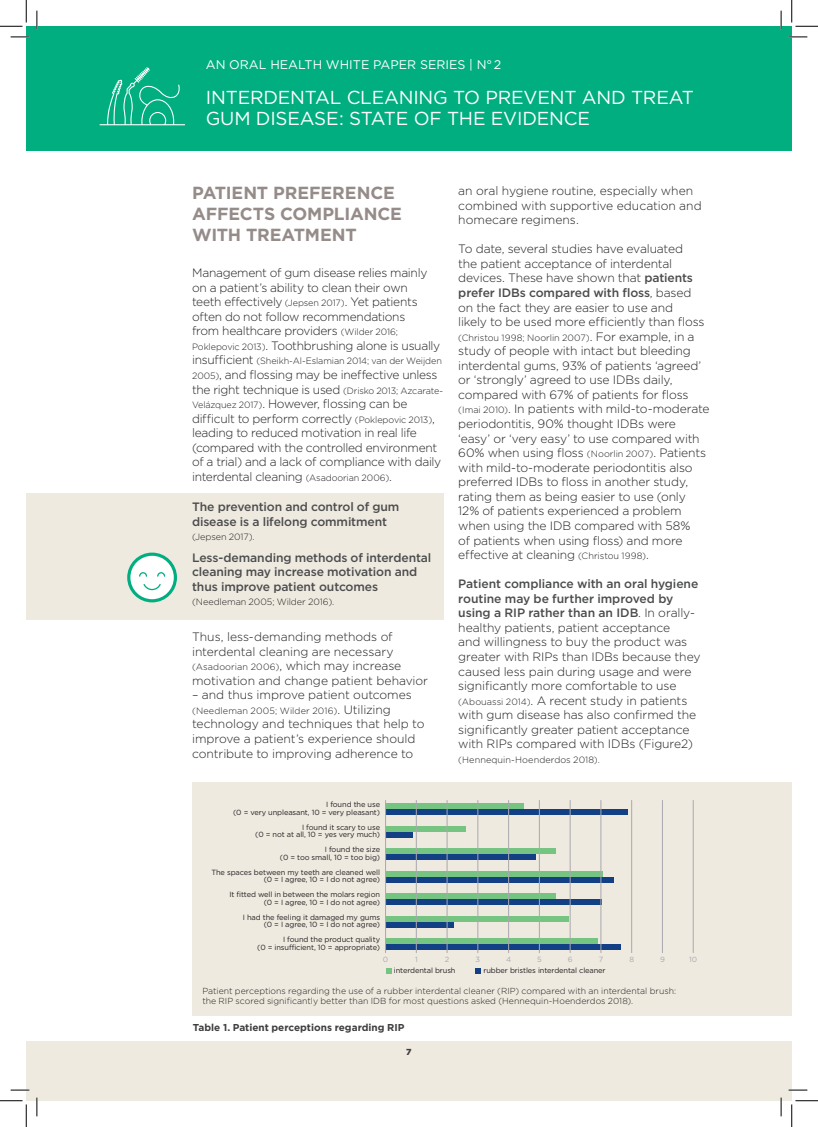
<style>
.page{position:relative;width:818px;height:1127px;background:#fff}
.page>*{position:absolute;margin:0;border:0;box-sizing:border-box;transform-origin:0 0}
.t1{font:18.75px/21.2px "Gotham HTF";letter-spacing:-.01em;color:#fff}
.t2{font:700 17.5px/21px "Gotham HTF";letter-spacing:-.01em;color:#958c8a}
.t3{font:12.5px "Gotham HTF";color:#fff}
.t4{font:300 12.12px/14.5px "Gotham HTF";letter-spacing:-.015em;color:#231f20}
.t5{font:500 12.12px/14.5px "Gotham HTF";letter-spacing:-.01em;color:#4b4c4d}
.t6{font:700 10px "Gotham HTF";color:#3e3e3f}
.t7{font:300 9.12px "Gotham HTF";letter-spacing:-.005em;color:#231f20}
.t8{font:300 8.75px/10.5px "Gotham HTF";color:#231f20}
.t9{font:900 8.75px "Gotham HTF";color:#3e3e3f}
.t10{font:7.5px/7.5px "Gotham HTF";letter-spacing:-.015em;color:#231f20;text-align:right}
.t11{font:7.5px "Gotham HTF";color:#a8a9ad}
.s1{font-size:9.12px}
.s2{font-size:12.12px}
.s3{font-weight:500;color:#4b4c4d}
</style>
<div class="page">
<div style="left:26px;top:26px;width:766px;height:124px;background:#00ae80"></div>
<div style="left:26px;top:1041px;width:766px;height:59px;background:#efeae0"></div>
<div style="left:192px;top:782px;width:600px;height:233px;background:#efeae0"></div>
<div style="left:385px;top:803px;width:139px;height:6px;background:#76c482"></div>
<div style="left:385px;top:809px;width:243px;height:6px;background:#134085"></div>
<div style="left:385px;top:825px;width:81px;height:6px;background:#76c482"></div>
<div style="left:385px;top:831px;width:28px;height:6px;background:#134085"></div>
<div style="left:385px;top:848px;width:171px;height:6px;background:#76c482"></div>
<div style="left:385px;top:854px;width:151px;height:5px;background:#134085"></div>
<div style="left:385px;top:870px;width:218px;height:6px;background:#76c482"></div>
<div style="left:385px;top:876px;width:229px;height:6px;background:#134085"></div>
<div style="left:385px;top:892px;width:170px;height:6px;background:#76c482"></div>
<div style="left:385px;top:898px;width:217px;height:6px;background:#134085"></div>
<div style="left:385px;top:915px;width:184px;height:6px;background:#76c482"></div>
<div style="left:385px;top:921px;width:69px;height:6px;background:#134085"></div>
<div style="left:385px;top:937px;width:213px;height:6px;background:#76c482"></div>
<div style="left:385px;top:943px;width:236px;height:6px;background:#134085"></div>
<svg style="left:386px;top:968px;width:5px;height:5px"></svg>
<svg style="left:475px;top:968px;width:6px;height:5px"></svg>
<hr style="left:385px;top:800px;width:1px;height:152px;background:#a8a9ad">
<hr style="left:416px;top:800px;width:1px;height:152px;background:#a8a9ad">
<hr style="left:447px;top:800px;width:1px;height:152px;background:#a8a9ad">
<hr style="left:477px;top:800px;width:1px;height:152px;background:#a8a9ad">
<hr style="left:508px;top:800px;width:1px;height:152px;background:#a8a9ad">
<hr style="left:539px;top:800px;width:1px;height:152px;background:#a8a9ad">
<hr style="left:570px;top:800px;width:1px;height:152px;background:#a8a9ad">
<hr style="left:601px;top:800px;width:1px;height:152px;background:#a8a9ad">
<hr style="left:631px;top:800px;width:1px;height:152px;background:#a8a9ad">
<hr style="left:662px;top:800px;width:1px;height:152px;background:#a8a9ad">
<hr style="left:693px;top:800px;width:1px;height:152px;background:#a8a9ad">
<div style="left:26px;top:492px;width:417px;height:127px;background:#efeae0"></div>
<div style="left:129px;top:554px;width:46px;height:46px;background:#fff;border-radius:50%"></div>
<div style="left:127px;top:552px;width:50px;height:50px;border:3px solid #00ae80;border-radius:50%"></div>
<svg style="left:139px;top:572px;width:27px;height:18px"></svg>
<svg style="left:100px;top:67px;width:85px;height:58px"></svg>
<svg style="left:11px;top:36px;width:18px;height:2px"></svg>
<svg style="left:788px;top:36px;width:19px;height:2px"></svg>
<svg style="left:11px;top:1089px;width:18px;height:1px"></svg>
<svg style="left:788px;top:1089px;width:19px;height:1px"></svg>
<svg style="left:36px;top:11px;width:2px;height:18px"></svg>
<svg style="left:36px;top:1097px;width:2px;height:18px"></svg>
<svg style="left:780px;top:11px;width:2px;height:18px"></svg>
<svg style="left:780px;top:1097px;width:2px;height:18px"></svg>
<svg style="left:0;top:0;width:27px;height:27px"></svg>
<svg style="left:0;top:1100px;width:27px;height:26px"></svg>
<svg style="left:791px;top:0;width:27px;height:27px"></svg>
<svg style="left:791px;top:1100px;width:27px;height:26px"></svg>
<p class="t3" style="left:206px;top:58px;width:297px">AN ORAL HEALTH WHITE PAPER SERIES | N°2</p>
<h1 class="t1" style="left:206px;top:86px;width:489px">INTERDENTAL CLEANING TO PREVENT AND TREAT<br>GUM DISEASE: STATE OF THE EVIDENCE</h1>
<h2 class="t2" style="left:192px;top:182px;width:211px">PATIENT PREFERENCE<br>AFFECTS COMPLIANCE<br>WITH TREATMENT</h2>
<p class="t4" style="left:192px;top:265px;width:250px">Management of gum disease relies mainly on a patient’s ability to clean their own<br>teeth effectively <span class="s1">(Jepsen 2017)</span>. Yet patients often do not follow recommendations<br>from healthcare providers <span class="s1">(Wilder 2016; Poklepovic 2013)</span>. Toothbrushing alone is usually</p>
<p class="t7" style="left:192px;top:356px;width:251px"><span class="s2">insufficient</span> (Sheikh-Al-Eslamian 2014; van der Weijden</p>
<p class="t4" style="left:192px;top:367px;width:253px"><span class="s1">2005)</span>, and flossing may be ineffective unless the right technique is used <span class="s1">(Drisko 2013; Azcarate-Velázquez 2017)</span>. However, flossing can be difficult to perform correctly <span class="s1">(Poklepovic 2013)</span>, leading to reduced motivation in real life (compared with the controlled environment of a trial) and a lack of compliance with daily interdental cleaning <span class="s1">(Asadoorian 2006)</span>.</p>
<p class="t5" style="left:192px;top:499px;width:209px">The prevention and control of gum disease is a lifelong commitment</p>
<p class="t7" style="left:192px;top:532px;width:64px">(Jepsen 2017).</p>
<p class="t5" style="left:192px;top:550px;width:241px">Less-demanding methods of interdental cleaning may increase motivation and thus improve patient outcomes</p>
<p class="t7" style="left:192px;top:597px;width:144px">(Needleman 2005; Wilder 2016).</p>
<p class="t4" style="left:192px;top:629px;width:237px">Thus, less-demanding methods of interdental cleaning are necessary <span class="s1">(Asadoorian 2006)</span>, which may increase motivation and change patient behavior</p>
<p class="t4" style="left:192px;top:687px;width:221px">– and thus improve patient outcomes</p>
<p class="t7" style="left:192px;top:705px;width:200px">(Needleman 2005; Wilder 2016)<span class="s2">. Utilizing</span></p>
<p class="t4" style="left:192px;top:716px;width:234px">technology and techniques that help to improve a patient’s experience should contribute to improving adherence to</p>
<p class="t10" style="left:233px;top:800px;width:148px">I found the use<br>(0 = very unpleasant, 10 = very pleasant)</p>
<p class="t10" style="left:255px;top:823px;width:126px">I found it scary to use<br>(0 = not at all, 10 = yes very much)</p>
<p class="t10" style="left:280px;top:845px;width:102px">I found the size<br>(0 = too small, 10 = too big)</p>
<p class="t10" style="left:211px;top:868px;width:170px">The spaces between my teeth are cleaned well (0 = I agree, 10 = I do not agree)</p>
<p class="t10" style="left:229px;top:890px;width:152px">It fitted well in between the molars region (0 = I agree, 10 = I do not agree)</p>
<p class="t10" style="left:243px;top:913px;width:139px">I had the feeling it damaged my gums (0 = I agree, 10 = I do not agree)</p>
<p class="t10" style="left:257px;top:935px;width:124px">I found the product quality<br>(0 = insufficient, 10 = appropriate)</p>
<p class="t4" style="left:458px;top:183px;width:245px">an oral hygiene routine, especially when combined with supportive education and homecare regimens.</p>
<p class="t4" style="left:458px;top:241px;width:248px">To date, several studies have evaluated the patient acceptance of interdental devices. These have shown that <span class="s3">patients prefer IDBs compared with floss</span>, based on the fact they are easier to use and likely to be used more efficiently than floss</p>
<p class="t7" style="left:458px;top:332px;width:238px">(Christou 1998; Noorlin 2007)<span class="s2">. For example, in a</span></p>
<p class="t4" style="left:458px;top:343px;width:253px">study of people with intact but bleeding interdental gums, 93% of patients ‘agreed’ or ‘strongly’ agreed to use IDBs daily, compared with 67% of patients for floss <span class="s1">(Imai 2010)</span>. In patients with mild-to-moderate periodontitis, 90% thought IDBs were ‘easy’ or ‘very easy’ to use compared with 60% when using floss <span class="s1">(Noorlin 2007)</span>. Patients with mild-to-moderate periodontitis also preferred IDBs to floss in another study, rating them as being easier to use (only 12% of patients experienced a problem when using the IDB compared with 58%<br>of patients when using floss) and more effective at cleaning <span class="s1">(Christou 1998)</span>.</p>
<p class="t4" style="left:458px;top:576px;width:244px"><span class="s3">Patient compliance with an oral hygiene routine may be further improved by using a RIP rather than an IDB</span>. In orally&shy;healthy patients, patient acceptance<br>and willingness to buy the product was greater with RIPs than IDBs because they caused less pain during usage and were significantly more comfortable to use <span class="s1">(Abouassi 2014)</span>. A recent study in patients with gum disease has also confirmed the significantly greater patient acceptance with RIPs compared with IDBs (Figure2)</p>
<p class="t7" style="left:458px;top:754px;width:143px">(Hennequin-Hoenderdos 2018).</p>
<p class="t11" style="left:383px;top:954px;width:7px">0</p>
<p class="t11" style="left:415px;top:954px;width:4px">1</p>
<p class="t11" style="left:445px;top:954px;width:6px">2</p>
<p class="t11" style="left:476px;top:954px;width:6px">3</p>
<p class="t11" style="left:506px;top:954px;width:7px">4</p>
<p class="t11" style="left:537px;top:954px;width:6px">5</p>
<p class="t11" style="left:568px;top:954px;width:6px">6</p>
<p class="t11" style="left:599px;top:954px;width:6px">7</p>
<p class="t11" style="left:629px;top:954px;width:6px">8</p>
<p class="t11" style="left:660px;top:954px;width:6px">9</p>
<p class="t11" style="left:689px;top:954px;width:9px">10</p>
<p class="t10" style="left:394px;top:966px;width:63px">interdental brush</p>
<p class="t10" style="left:483px;top:966px;width:124px">rubber bristles interdental cleaner</p>
<p class="t8" style="left:202px;top:984px;width:475px">Patient perceptions regarding the use of a rubber interdental cleaner (RIP) compared with an interdental brush: the RIP scored significantly better than IDB for most questions asked (Hennequin-Hoenderdos 2018).</p>
<p class="t6" style="left:193px;top:1021px;width:213px">Table 1. Patient perceptions regarding RIP</p>
<p class="t9" style="left:406px;top:1046px;width:7px">7</p>
</div>
